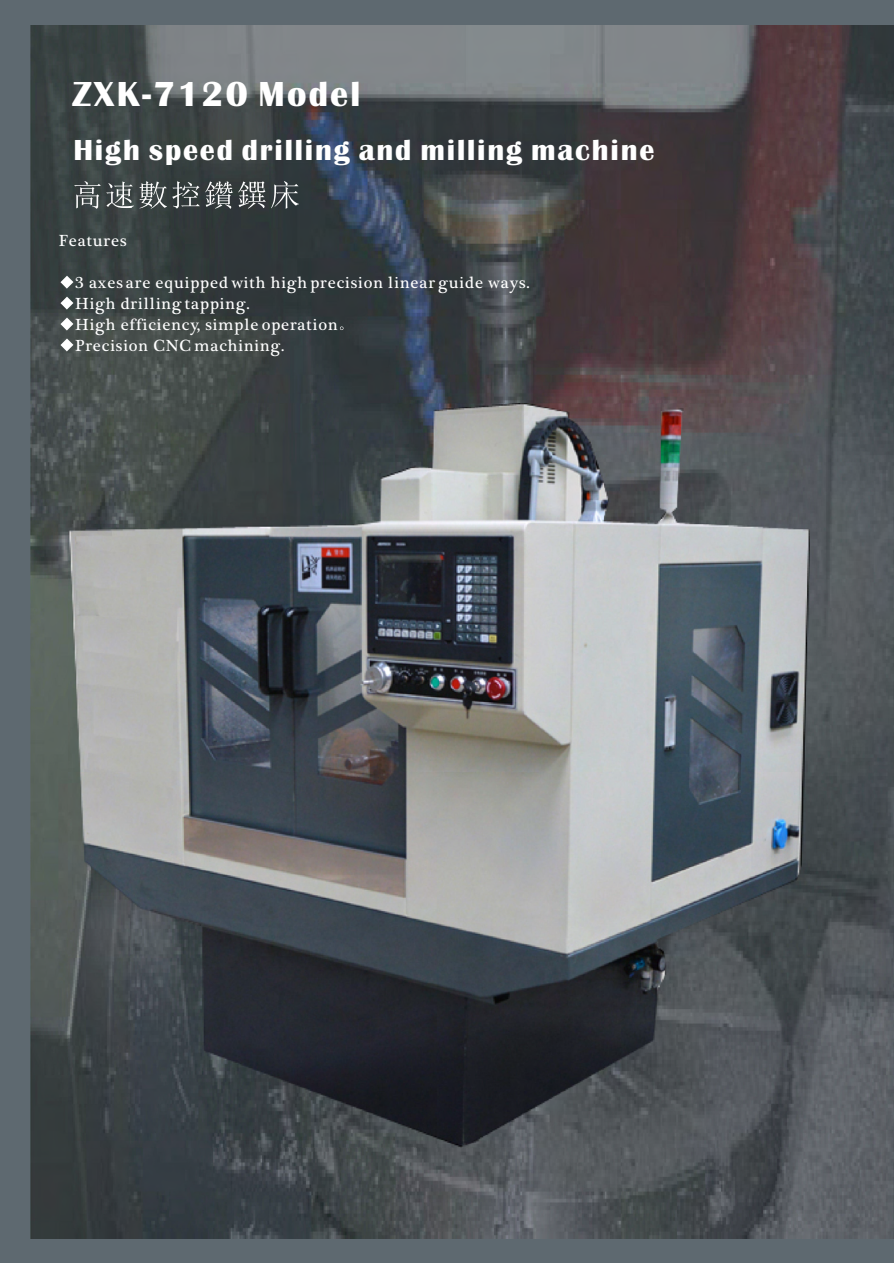
<style>
.page{position:relative;width:894px;height:1263px;background:#5e6970}
.page>*{position:absolute;margin:0;border:0;box-sizing:border-box;transform-origin:0 0}
.t1{font:700 36px "Britannic";letter-spacing:.06em;color:#fff}
.t2{font:700 30px "Britannic";letter-spacing:.06em;color:#fff}
.t3{font:16.5px/21px "Plantagenet Cherokee";letter-spacing:.05em;color:#fff}
</style>
<div class="page">
<img style="left:30px;top:25px;width:864px;height:1213px">
<svg style="left:74px;top:181px;width:225px;height:28px;background:#5f6566"></svg>
<svg style="left:60px;top:276px;width:13px;height:13px"></svg>
<svg style="left:60px;top:297px;width:13px;height:13px"></svg>
<svg style="left:60px;top:318px;width:13px;height:13px"></svg>
<svg style="left:340px;top:326px;width:4px;height:4px"></svg>
<svg style="left:60px;top:339px;width:13px;height:12px"></svg>
<img style="left:69px;top:404px;width:741px;height:743px">
<h1 class="t1" style="left:72px;top:82px;width:290px">ZXK-7120 Model</h1>
<h2 class="t2" style="left:73px;top:140px;width:583px">High speed drilling and milling machine</h2>
<p class="t3" style="left:59px;top:232px;width:69px">Features</p>
<p class="t3" style="left:75px;top:274px;width:456px">3 axes are equipped with high precision linear guide ways.<br>High drilling tapping.<br>High efficiency, simple operation<br>Precision CNC machining.</p>
</div>
